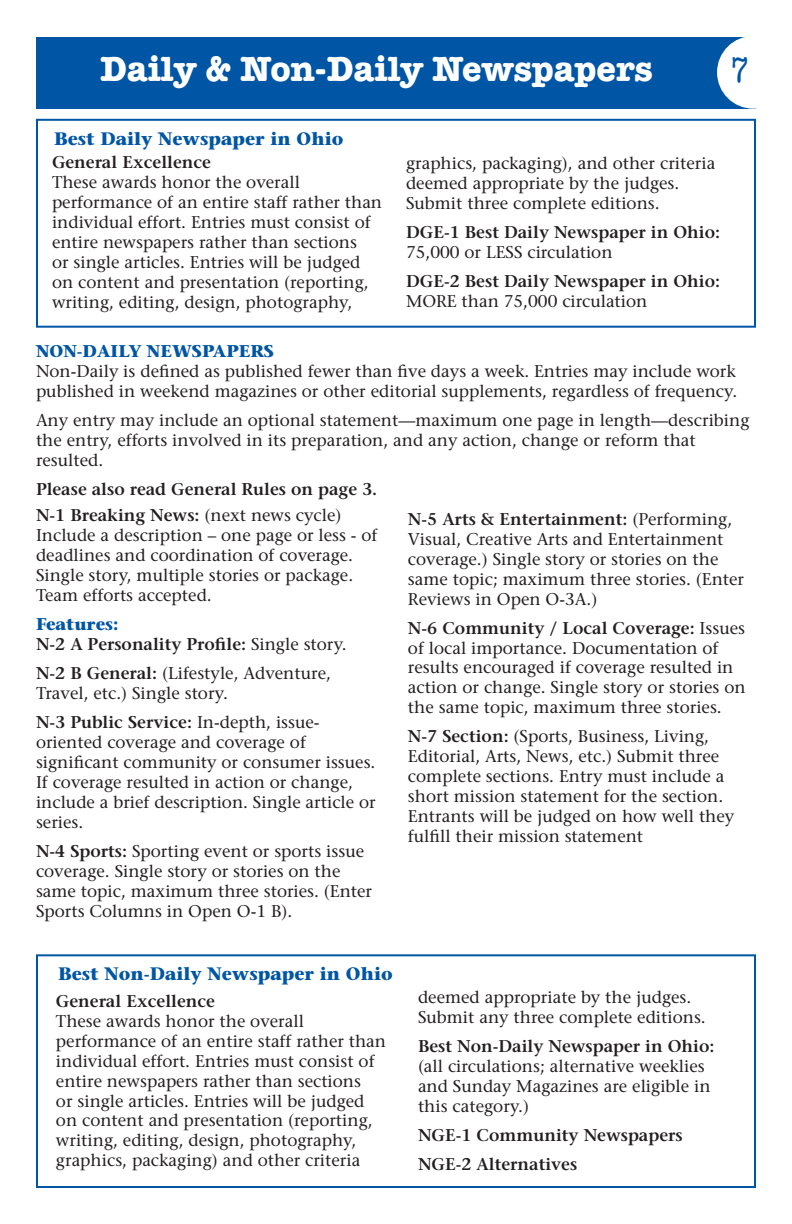
<style>
.page{position:relative;width:792px;height:1224px;background:#fff}
.page>*{position:absolute;margin:0;border:0;box-sizing:border-box;transform-origin:0 0}
.t1{font:700 36px "American Typewriter";color:#fff}
.t2{font:condensed 36px "American Typewriter";color:#0155a5}
.t3{font:700 18px "Stone Serif";color:#0155a5}
.t4{font:17px/20px "Stone Serif";color:#231f20}
.t5{font:600 17px/26px "Stone Serif";color:#231f20}
.t6{font:700 17px "Stone Serif";color:#0155a5}
.s1{font-stretch:condensed}
.s2{font-weight:400}
.s3{font-weight:700;color:#0155a5}
.s4{font-weight:600}
</style>
<div class="page">
<div style="left:36px;top:37px;width:720px;height:72px;background:#0155a5"></div>
<div style="left:718px;top:37px;width:71px;height:71px;background:#fff;border-radius:50%"></div>
<div style="left:717px;top:36px;width:73px;height:73px;border:2px solid #fff;border-radius:50%"></div>
<div style="left:36px;top:119px;width:720px;height:209px;border:2px solid #0155a5"></div>
<div style="left:36px;top:954px;width:720px;height:234px;border:2px solid #0155a5"></div>
<h1 class="t1" style="left:100px;top:38px;width:554px">Daily <span class="s1">&amp;</span> Non-Daily Newspapers</h1>
<h1 class="t2" style="left:730px;top:50px;width:20px">7</h1>
<p class="t3" style="left:54px;top:128px;width:291px">Best Daily Newspaper in Ohio</p>
<p class="t5" style="left:52px;top:149px;width:161px">General Excellence</p>
<p class="t4" style="left:52px;top:172px;width:332px">These awards honor the overall performance of an entire staff rather than individual effort. Entries must consist of entire newspapers rather than sections<br>or single articles. Entries will be judged on content and presentation (reporting, writing, editing, design, photography,</p>
<p class="t4" style="left:406px;top:153px;width:311px">graphics, packaging), and other criteria deemed appropriate by the judges.<br>Submit three complete editions.</p>
<p class="t5" style="left:406px;top:219px;width:316px">DGE-1 Best Daily Newspaper in Ohio:</p>
<p class="t4" style="left:406px;top:242px;width:90px">75,000 or less</p>
<p class="t4" style="left:527px;top:242px;width:87px">circulation</p>
<p class="t5" style="left:406px;top:268px;width:316px">DGE-2 Best Daily Newspaper in Ohio:</p>
<p class="t4" style="left:406px;top:291px;width:29px">More</p>
<p class="t4" style="left:462px;top:291px;width:187px">than 75,000 circulation</p>
<p class="t6" style="left:36px;top:340px;width:74px">Non-Daily</p>
<p class="t6" style="left:147px;top:340px;width:28px">Newspapers</p>
<p class="t4" style="left:36px;top:361px;width:703px">Non-Daily is defined as published fewer than five days a week. Entries may include work published in weekend magazines or other editorial supplements, regardless of frequency.</p>
<p class="t4" style="left:36px;top:410px;width:715px">Any entry may include an optional statement—maximum one page in length—describing the entry, efforts involved in its preparation, and any action, change or reform that resulted.</p>
<p class="t5" style="left:36px;top:476px;width:343px">Please also read General Rules on page 3.<br>N-1 Breaking News: <span class="s2">(next news cycle)</span></p>
<p class="t4" style="left:36px;top:525px;width:343px">Include a description – one page or less - of deadlines and coordination of coverage.<br>Single story, multiple stories or package.<br>Team efforts accepted.</p>
<p class="t5" style="left:36px;top:614px;width:312px;line-height:20px"><span class="s3">Features:<br></span>N-2 A Personality Profile: <span class="s2">Single story.</span></p>
<p class="t4" style="left:36px;top:663px;width:296px"><span class="s4">N-2 B General:</span> (Lifestyle, Adventure,<br>Travel, etc.) Single story.</p>
<p class="t4" style="left:36px;top:712px;width:341px"><span class="s4">N-3 Public Service:</span> In-depth, issue&shy;oriented coverage and coverage of significant community or consumer issues.<br>If coverage resulted in action or change, include a brief description. Single article or series.</p>
<p class="t4" style="left:36px;top:841px;width:338px"><span class="s4">N-4 Sports:</span> Sporting event or sports issue coverage. Single story or stories on the same topic, maximum three stories. (Enter Sports Columns in Open O-1 B).</p>
<p class="t4" style="left:408px;top:509px;width:338px"><span class="s4">N-5 Arts &amp; Entertainment:</span> (Performing, Visual, Creative Arts and Entertainment coverage.) Single story or stories on the same topic; maximum three stories. (Enter Reviews in Open O-3A.)</p>
<p class="t4" style="left:408px;top:618px;width:339px"><span class="s4">N-6 Community / Local Coverage:</span> Issues of local importance. Documentation of results encouraged if coverage resulted in action or change. Single story or stories on the same topic, maximum three stories.</p>
<p class="t4" style="left:408px;top:727px;width:328px"><span class="s4">N-7 Section:</span> (Sports, Business, Living, Editorial, Arts, News, etc.) Submit three complete sections. Entry must include a short mission statement for the section.<br>Entrants will be judged on how well they fulfill their mission statement</p>
<p class="t3" style="left:58px;top:962px;width:336px">Best Non-Daily Newspaper in Ohio</p>
<p class="t5" style="left:56px;top:988px;width:161px">General Excellence</p>
<p class="t4" style="left:56px;top:1011px;width:332px">These awards honor the overall performance of an entire staff rather than individual effort. Entries must consist of entire newspapers rather than sections<br>or single articles. Entries will be judged on content and presentation (reporting, writing, editing, design, photography, graphics, packaging) and other criteria</p>
<p class="t4" style="left:418px;top:987px;width:289px">deemed appropriate by the judges.<br>Submit any three complete editions.</p>
<p class="t5" style="left:418px;top:1033px;width:298px">Best Non-Daily Newspaper in Ohio:</p>
<p class="t4" style="left:418px;top:1056px;width:294px">(all circulations; alternative weeklies and Sunday Magazines are eligible in this category.)</p>
<p class="t5" style="left:418px;top:1120px;width:266px;line-height:29px">NGE-1 Community Newspapers<br>NGE-2 Alternatives</p>
</div>
